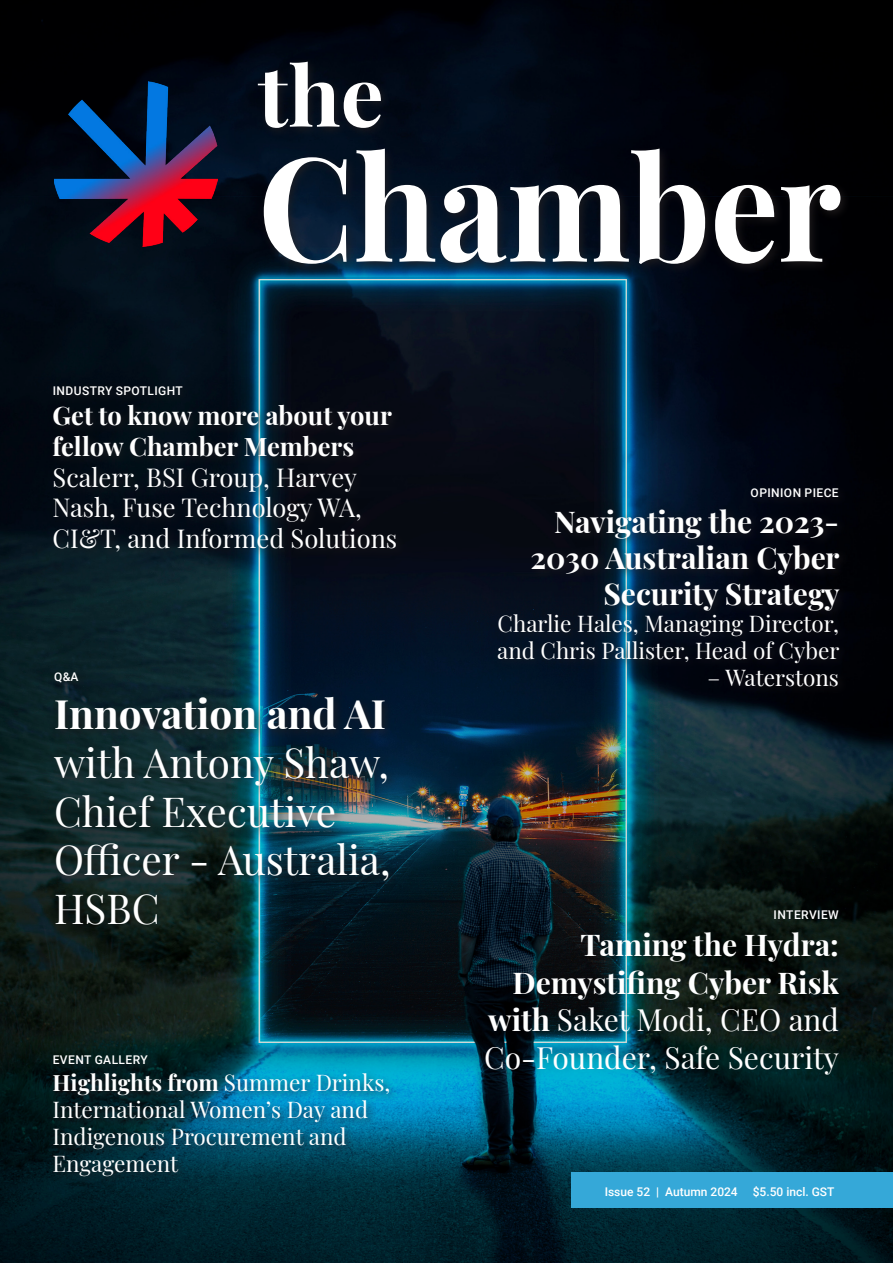
<style>
.page{position:relative;width:893px;height:1263px;background:#fff}
.page>*{position:absolute;margin:0;border:0;box-sizing:border-box;transform-origin:0 0}
.t1{font:700 144.75px "Playfair Display";color:#fff;scale:.94 1}
.t2{font:700 83.25px "Playfair Display";color:#fff}
.t3{font:40.5px/48.6px "Playfair Display";color:#fff}
.t4{font:700 30px/37.5px "Playfair Display";color:#fff;text-align:right}
.t5{font:25.5px/30.6px "Playfair Display";color:#fff}
.t6{font:700 25.5px/30.6px "Playfair Display";color:#fff}
.t7{font:22.5px/27px "Playfair Display";color:#fff}
.t8{font:500 12px "Roboto";letter-spacing:.035em;color:#fff}
.t9{font:500 12px "Roboto";color:#fff}
.s1{font-weight:700}
.s2{font-weight:400}
</style>
<div class="page">
<div style="left:0;top:0;width:893px;height:1263px;background:#231f20;opacity:.17"></div>
<div style="left:253px;top:56px;width:599px;height:219px;background:#231f20;opacity:.75"></div>
<div style="left:50px;top:668px;width:349px;height:267px;background:#231f20;opacity:.75"></div>
<div style="left:493px;top:483px;width:357px;height:214px;background:#231f20;opacity:.75"></div>
<div style="left:49px;top:381px;width:358px;height:180px;background:#231f20;opacity:.75"></div>
<div style="left:49px;top:1051px;width:351px;height:137px;background:#231f20;opacity:.75"></div>
<div style="left:572px;top:1172px;width:321px;height:36px;background:#35a8d8"></div>
<img style="left:54px;top:81px;width:164px;height:166px">
<p class="t2" style="left:258px;top:30px;width:127px">the</p>
<p class="t1" style="left:258px;top:94px;width:622px">Chamber</p>
<p class="t8" style="left:53px;top:382px;width:132px">INDUSTRY SPOTLIGHT</p>
<p class="t6" style="left:53px;top:398px;width:341px">Get to know more about your fellow Chamber Members</p>
<p class="t5" style="left:53px;top:460px;width:346px">Scalerr, BSI Group, Harvey<br>Nash, Fuse Technology WA,<br>CI&amp;T, and Informed Solutions</p>
<p class="t8" style="left:54px;top:668px;width:26px">Q&amp;A</p>
<p class="t3" style="left:54px;top:686px;width:338px"><span class="s1">Innovation and AI </span>with Antony Shaw,<br>Chief Executive<br>Officer - Australia,<br>HSBC</p>
<p class="t8" style="left:53px;top:1052px;width:96px">EVENT GALLERY</p>
<p class="t7" style="left:53px;top:1067px;width:339px"><span class="s1">Highlights from</span> Summer Drinks,<br>International Women’s Day and<br>Indigenous Procurement and<br>Engagement</p>
<p class="t8" style="left:751px;top:484px;width:90px">OPINION PIECE</p>
<p class="t4" style="left:530px;top:501px;width:311px;line-height:36px">Navigating the 2023-<br>2030 Australian Cyber<br>Security Strategy</p>
<p class="t7" style="left:497px;top:608px;width:344px">Charlie Hales, Managing Director, and Chris Pallister, Head of Cyber</p>
<p class="t7" style="left:708px;top:662px;width:133px">– Waterstons</p>
<p class="t8" style="left:773px;top:906px;width:67px">INTERVIEW</p>
<p class="t4" style="left:484px;top:924px;width:356px">Taming the Hydra:<br>Demystifing Cyber Risk with <span class="s2">Saket Modi, CEO and<br>Co-Founder, Safe Security</span></p>
<p class="t9" style="left:605px;top:1183px;width:231px">Issue 52 | Autumn 2024 $5.50 incl. GST</p>
</div>
